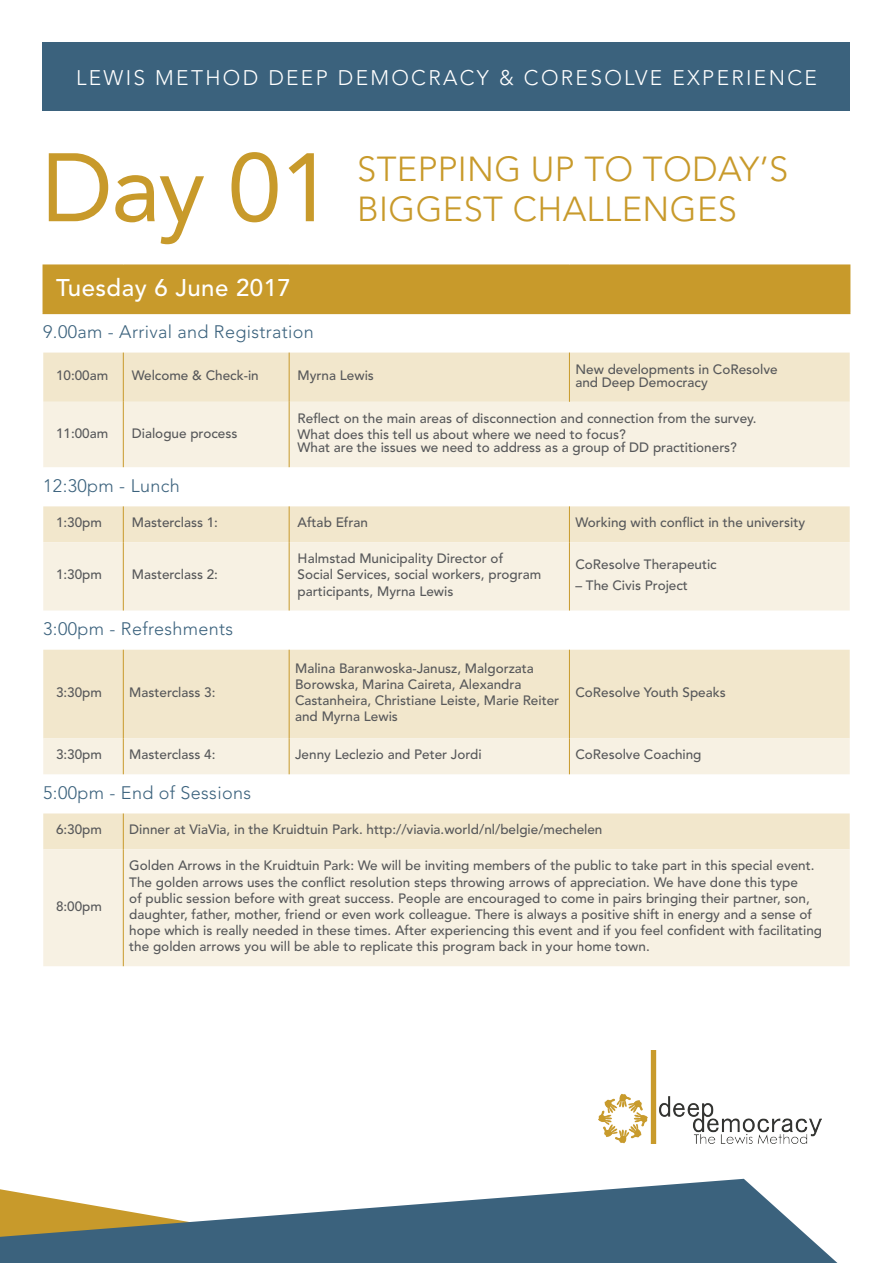
<style>
.page{position:relative;width:893px;height:1263px;background:#fff}
.page>*{position:absolute;margin:0;border:0;box-sizing:border-box;transform-origin:0 0}
.t1{font:96px "Avenir";color:#c89a2b}
.t2{font:300 34.5px/39.8px "Avenir";letter-spacing:.01em;color:#c89a2b}
.t3{font:500 24px "Avenir";letter-spacing:.02em;color:#fff}
.t4{font:300 21px "Avenir";letter-spacing:.11em;color:#fff}
.t5{font:300 18px "Avenir";letter-spacing:.02em;color:#3b627d}
.t6{font:500 13.5px/16.2px "Avenir";color:#57585a}
</style>
<div class="page">
<svg style="left:0;top:1179px;width:837px;height:84px;fill:#3b627d"></svg>
<img style="left:599px;top:1050px;width:222px;height:94px">
<div style="left:43px;top:265px;width:807px;height:48px;background:#c89a2b"></div>
<div style="left:43px;top:353px;width:807px;height:49px;background:#f2e7cc"></div>
<svg style="left:43px;top:402px;width:807px;height:564px;fill:#f7f1e3"></svg>
<hr style="left:43px;top:264px;width:80px;height:2px;background:#c89a2b">
<hr style="left:123px;top:264px;width:166px;height:2px;background:#c89a2b">
<hr style="left:289px;top:264px;width:280px;height:2px;background:#c89a2b">
<hr style="left:569px;top:264px;width:281px;height:2px;background:#c89a2b">
<hr style="left:43px;top:313px;width:80px;height:1px;background:#c89a2b">
<hr style="left:123px;top:313px;width:166px;height:1px;background:#c89a2b">
<hr style="left:289px;top:313px;width:280px;height:1px;background:#c89a2b">
<hr style="left:569px;top:313px;width:281px;height:1px;background:#c89a2b">
<hr style="left:123px;top:353px;width:1px;height:49px;background:#c89a2b">
<hr style="left:289px;top:353px;width:1px;height:49px;background:#c89a2b">
<hr style="left:569px;top:353px;width:1px;height:49px;background:#c89a2b">
<hr style="left:123px;top:402px;width:1px;height:65px;background:#c89a2b">
<hr style="left:289px;top:402px;width:1px;height:65px;background:#c89a2b">
<hr style="left:123px;top:506px;width:1px;height:36px;background:#c89a2b">
<hr style="left:289px;top:506px;width:1px;height:36px;background:#c89a2b">
<hr style="left:569px;top:506px;width:1px;height:36px;background:#c89a2b">
<hr style="left:123px;top:650px;width:1px;height:88px;background:#c89a2b">
<hr style="left:289px;top:650px;width:1px;height:88px;background:#c89a2b">
<hr style="left:569px;top:650px;width:1px;height:88px;background:#c89a2b">
<hr style="left:123px;top:813px;width:1px;height:36px;background:#c89a2b">
<hr style="left:123px;top:542px;width:1px;height:68px;background:#c89a2b">
<hr style="left:289px;top:542px;width:1px;height:68px;background:#c89a2b">
<hr style="left:569px;top:542px;width:1px;height:68px;background:#c89a2b">
<hr style="left:123px;top:738px;width:1px;height:36px;background:#c89a2b">
<hr style="left:289px;top:738px;width:1px;height:36px;background:#c89a2b">
<hr style="left:569px;top:738px;width:1px;height:36px;background:#c89a2b">
<hr style="left:123px;top:849px;width:1px;height:117px;background:#c89a2b">
<div style="left:43px;top:43px;width:807px;height:68px;background:#3b627d"></div>
<h3 class="t4" style="left:76px;top:65px;width:208px">Lewis Method Dee</h3>
<h3 class="t4" style="left:316px;top:65px;width:39px">p Dem</h3>
<h3 class="t4" style="left:391px;top:65px;width:184px">ocracy &amp; Cores</h3>
<h3 class="t4" style="left:604px;top:65px;width:211px">olve Experience</h3>
<h1 class="t1" style="left:42px;top:132px;width:293px">Day 01</h1>
<h2 class="t2" style="left:357px;top:150px;width:79px">STEPPIN</h2>
<h2 class="t2" style="left:494px;top:150px;width:174px">G UPTO TOD</h2>
<h2 class="t2" style="left:357px;top:150px;width:433px;text-indent:361px">AY’S<br>BIGGEST CHALLENGES</h2>
<h3 class="t3" style="left:56px;top:274px;width:236px">Tuesday 6 June 2017</h3>
<h3 class="t5" style="left:43px;top:321px;width:272px">9.00am - Arrival and Registration</h3>
<p class="t6" style="left:56px;top:368px;width:54px">10:00am</p>
<p class="t6" style="left:132px;top:368px;width:128px">Welcome &amp; Check-in</p>
<p class="t6" style="left:298px;top:368px;width:78px">Myrna Lewis</p>
<p class="t6" style="left:575px;top:363px;width:204px;line-height:13.4px">New developments in CoResolve and Deep Democracy</p>
<p class="t6" style="left:56px;top:425px;width:54px">11:00am</p>
<p class="t6" style="left:132px;top:425px;width:107px">Dialogue process</p>
<p class="t6" style="left:298px;top:410px;width:461px">Reflect on the main areas of disconnection and connection from the survey.<br>What does this tell us about where we need to focus?</p>
<p class="t6" style="left:298px;top:440px;width:441px">What are the issues we need to address as a group of DD practitioners?</p>
<h3 class="t5" style="left:43px;top:475px;width:138px">12:30pm - Lunch</h3>
<p class="t6" style="left:56px;top:515px;width:48px">1:30pm</p>
<p class="t6" style="left:132px;top:515px;width:88px">Masterclass 1:</p>
<p class="t6" style="left:298px;top:515px;width:72px">Aftab Efran</p>
<p class="t6" style="left:575px;top:515px;width:231px">Working with conflict in the university</p>
<p class="t6" style="left:56px;top:567px;width:48px">1:30pm</p>
<p class="t6" style="left:132px;top:567px;width:88px">Masterclass 2:</p>
<p class="t6" style="left:298px;top:551px;width:245px">Halmstad Municipality Director of<br>Social Services, social workers, program participants, Myrna Lewis</p>
<p class="t6" style="left:575px;top:556px;width:143px">CoResolve Therapeutic</p>
<p class="t6" style="left:575px;top:578px;width:114px">– The Civis Project</p>
<h3 class="t5" style="left:43px;top:618px;width:192px">3:00pm - Refreshments</h3>
<p class="t6" style="left:56px;top:685px;width:48px">3:30pm</p>
<p class="t6" style="left:129px;top:685px;width:88px">Masterclass 3:</p>
<p class="t6" style="left:295px;top:660px;width:265px">Malina Baranwoska-Janusz, Malgorzata Borowska, Marina Caireta, Alexandra Castanheira, Christiane Leiste, Marie Reiter and Myrna Lewis</p>
<p class="t6" style="left:575px;top:685px;width:152px">CoResolve Youth Speaks</p>
<p class="t6" style="left:56px;top:747px;width:48px">3:30pm</p>
<p class="t6" style="left:129px;top:747px;width:88px">Masterclass 4:</p>
<p class="t6" style="left:295px;top:747px;width:188px">Jenny Leclezio and Peter Jordi</p>
<p class="t6" style="left:575px;top:747px;width:128px">CoResolve Coaching</p>
<h3 class="t5" style="left:43px;top:782px;width:209px">5:00pm - End of Sessions</h3>
<p class="t6" style="left:56px;top:822px;width:48px">6:30pm</p>
<p class="t6" style="left:129px;top:822px;width:475px">Dinner at ViaVia, in the Kruidtuin Park. http://viavia.world/nl/belgie/mechelen</p>
<p class="t6" style="left:56px;top:898px;width:48px">8:00pm</p>
<p class="t6" style="left:129px;top:858px;width:694px">Golden Arrows in the Kruidtuin Park: We will be inviting members of the public to take part in this special event.<br>The golden arrows uses the conflict resolution steps throwing arrows of appreciation. We have done this type<br>of public session before with great success. People are encouraged to come in pairs bringing their partner, son, daughter, father, mother, friend or even work colleague. There is always a positive shift in energy and a sense of hope which is really needed in these times. After experiencing this event and if you feel confident with facilitating the golden arrows you will be able to replicate this program back in your home town.</p>
</div>
